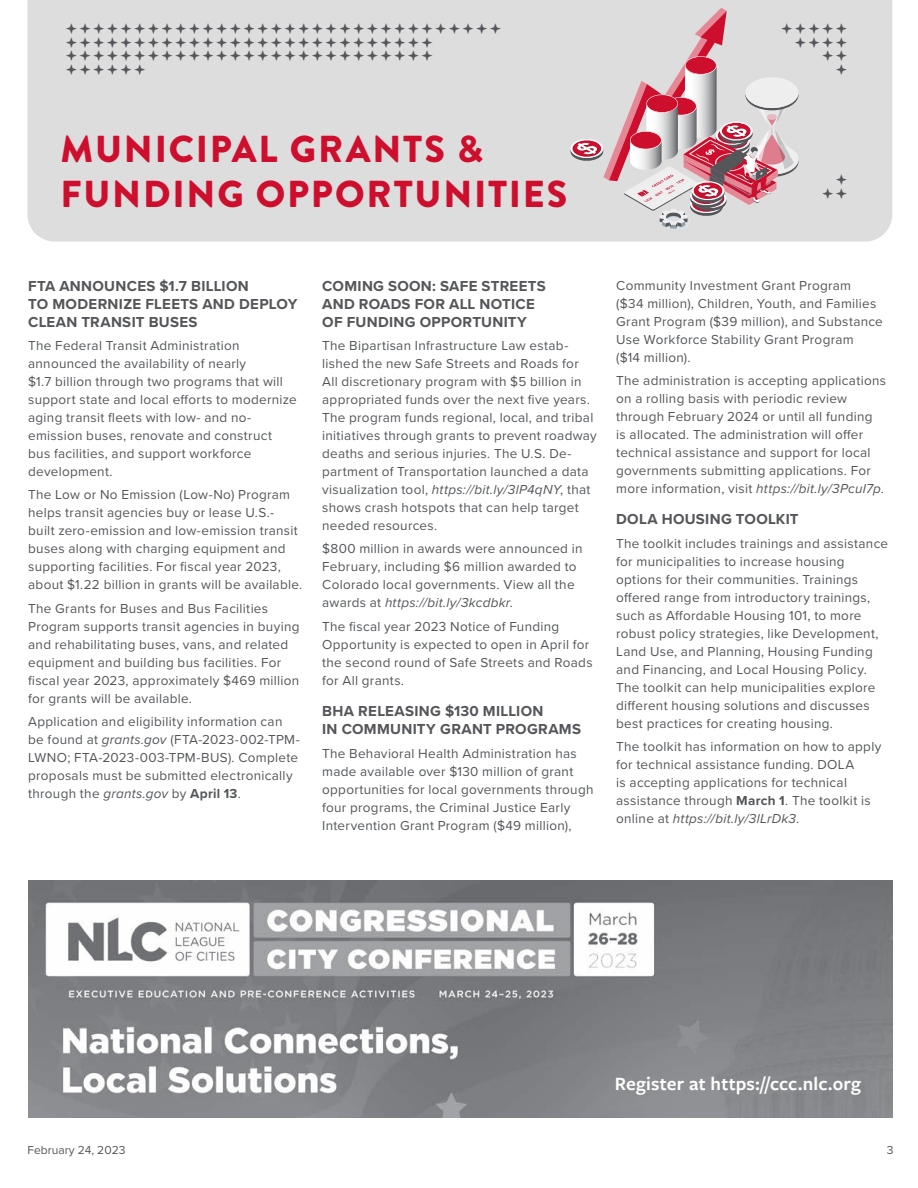
<style>
.page{position:relative;width:918px;height:1188px;background:#fff}
.page>*{position:absolute;margin:0;border:0;box-sizing:border-box;transform-origin:0 0}
.t1{font:900 37.5px/45px "Brandon Grotesque";letter-spacing:.05em;color:#ce0e2d}
.t2{font:600 19.5px "Freight Sans Pro";letter-spacing:.01em;color:#fff}
.t3{font:700 15px/18px "Proxima Nova";letter-spacing:.02em;color:#54565a}
.t4{font:13.5px/18px "Proxima Nova";letter-spacing:.02em;color:#54565a}
.t5{font:12px "Proxima Nova";color:#54565a}
.s1{font-style:italic}
.s2{font-weight:700}
</style>
<div class="page">
<div style="left:27px;top:0;width:865px;height:242px;background:#ddddde"></div>
<img style="left:28px;top:881px;width:864px;height:236px">
<div style="left:66px;top:23px;width:435px;height:52px;background:#ddddde"></div>
<svg style="left:569px;top:8px;width:278px;height:222px;background:#d7c3c8"></svg>
<h1 class="t1" style="left:61px;top:128px;width:508px">MUNICIPAL GRANTS &amp;<br>FUNDING OPPORTUNITIES</h1>
<p class="t3" style="left:28px;top:276px;width:271px">FTA ANNOUNCES $1.7 BILLION<br>TO MODERNIZE FLEETS AND DEPLOY<br>CLEAN TRANSIT BUSES</p>
<p class="t4" style="left:28px;top:336px;width:270px">The Federal Transit Administration announced the availability of nearly<br>$1.7 billion through two programs that will support state and local efforts to modernize aging transit fleets with low- and no&shy;emission buses, renovate and construct bus facilities, and support workforce development.</p>
<p class="t4" style="left:28px;top:485px;width:276px">The Low or No Emission (Low-No) Program helps transit agencies buy or lease U.S.- built zero-emission and low-emission transit buses along with charging equipment and supporting facilities. For fiscal year 2023, about $1.22 billion in grants will be available.</p>
<p class="t4" style="left:28px;top:599px;width:273px">The Grants for Buses and Bus Facilities Program supports transit agencies in buying and rehabilitating buses, vans, and related equipment and building bus facilities. For fiscal year 2023, approximately $469 million for grants will be available.</p>
<p class="t4" style="left:28px;top:712px;width:273px">Application and eligibility information can be found at <span class="s1">grants.gov</span> (FTA-2023-002-TPM-LWNO; FTA-2023-003-TPM-BUS). Complete proposals must be submitted electronically through the <span class="s1">grants.gov</span> by <span class="s2">April 13</span>.</p>
<p class="t3" style="left:322px;top:276px;width:225px">COMING SOON: SAFE STREETS<br>AND ROADS FOR ALL NOTICE<br>OF FUNDING OPPORTUNITY</p>
<p class="t4" style="left:322px;top:336px;width:276px">The Bipartisan Infrastructure Law estab&shy;lished the new Safe Streets and Roads for All discretionary program with $5 billion in appropriated funds over the next five years.<br>The program funds regional, local, and tribal initiatives through grants to prevent roadway deaths and serious injuries. The U.S. De&shy;partment of Transportation launched a data visualization tool, <span class="s1">https://bit.ly/3lP4qNY</span>, that shows crash hotspots that can help target needed resources.</p>
<p class="t4" style="left:322px;top:539px;width:262px">$800 million in awards were announced in February, including $6 million awarded to Colorado local governments. View all the awards at <span class="s1">https://bit.ly/3kcdbkr</span>.</p>
<p class="t4" style="left:322px;top:617px;width:272px">The fiscal year 2023 Notice of Funding Opportunity is expected to open in April for the second round of Safe Streets and Roads for All grants.</p>
<p class="t3" style="left:322px;top:702px;width:260px">BHA RELEASING $130 MILLION<br>IN COMMUNITY GRANT PROGRAMS</p>
<p class="t4" style="left:322px;top:744px;width:273px">The Behavioral Health Administration has made available over $130 million of grant opportunities for local governments through four programs, the Criminal Justice Early Intervention Grant Program ($49 million),</p>
<p class="t4" style="left:616px;top:275px;width:268px">Community Investment Grant Program<br>($34 million), Children, Youth, and Families Grant Program ($39 million), and Substance Use Workforce Stability Grant Program<br>($14 million).</p>
<p class="t4" style="left:616px;top:371px;width:271px">The administration is accepting applications on a rolling basis with periodic review through February 2024 or until all funding<br>is allocated. The administration will offer technical assistance and support for local governments submitting applications. For more information, visit <span class="s1">https://bit.ly/3PcuI7p</span>.</p>
<p class="t3" style="left:616px;top:510px;width:184px">DOLA HOUSING TOOLKIT</p>
<p class="t4" style="left:616px;top:534px;width:273px">The toolkit includes trainings and assistance for municipalities to increase housing options for their communities. Trainings offered range from introductory trainings, such as Affordable Housing 101, to more robust policy strategies, like Development, Land Use, and Planning, Housing Funding and Financing, and Local Housing Policy.<br>The toolkit can help municipalities explore different housing solutions and discusses best practices for creating housing.</p>
<p class="t4" style="left:616px;top:737px;width:267px">The toolkit has information on how to apply for technical assistance funding. DOLA<br>is accepting applications for technical assistance through <span class="s2">March 1</span>. The toolkit is online at <span class="s1">https://bit.ly/3lLrDk3</span>.</p>
<h2 class="t2" style="left:615px;top:1070px;width:248px">Register at https://ccc.nlc.org</h2>
<p class="t5" style="left:28px;top:1141px;width:99px">February 24, 2023</p>
<p class="t5" style="left:887px;top:1141px;width:8px">3</p>
</div>
